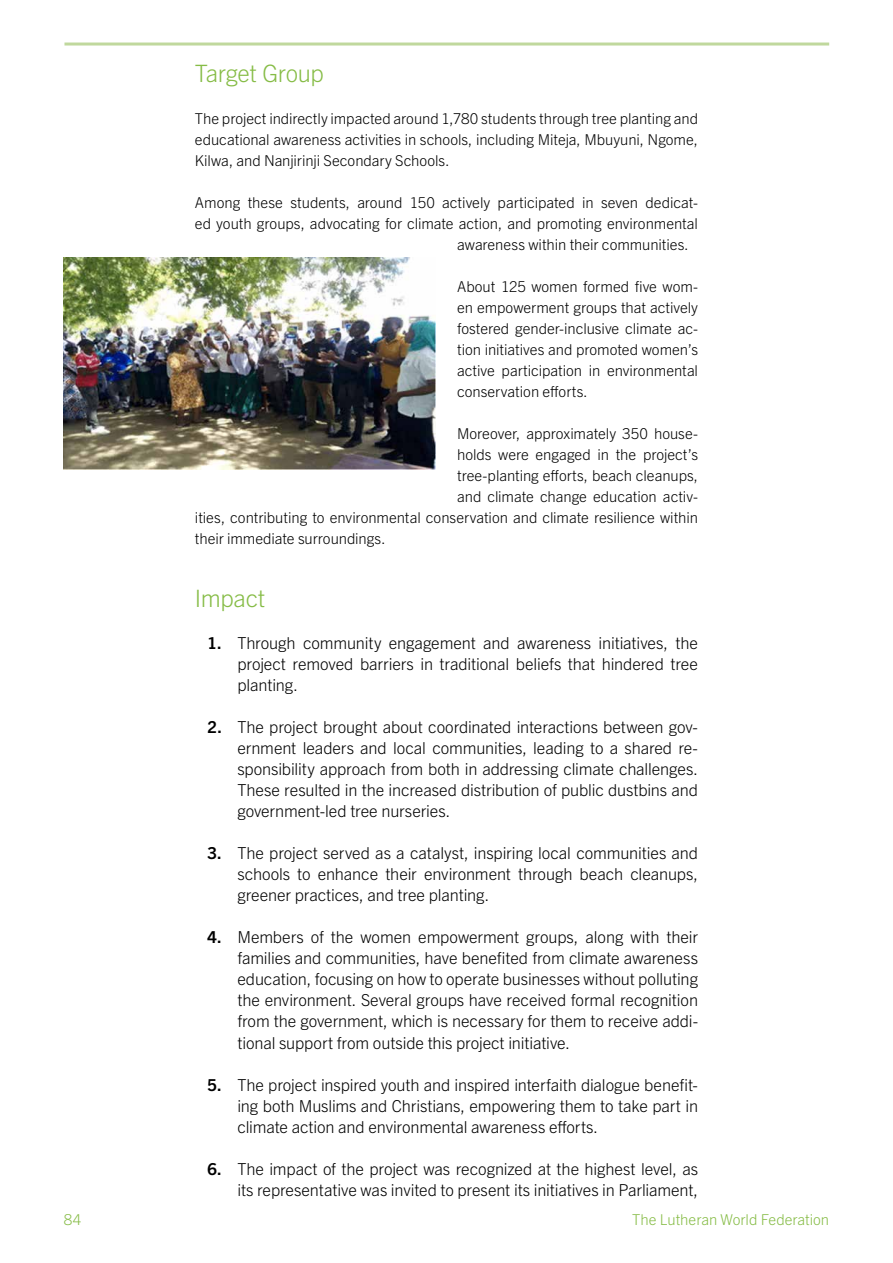
<style>
.page{position:relative;width:893px;height:1263px;background:#fff}
.page>*{position:absolute;margin:0;border:0;box-sizing:border-box;transform-origin:0 0}
.t1{font:300 24px "Trade Gothic Next LT Pro";letter-spacing:-.015em;color:#86bc46}
.t2{font:300 16.5px/21px "Trade Gothic Next LT Pro";letter-spacing:-.01em;color:#000;text-align:justify}
.t3{font:300 15px/21px "Trade Gothic Next LT Pro";letter-spacing:-.005em;color:#000;text-align:justify}
.t4{font:300 15px "Trade Gothic Next LT Pro";color:#86bc46}
.s1{font-weight:700}
</style>
<div class="page">
<hr style="left:64px;top:43px;width:765px;height:3px;background:#c0d89d">
<img style="left:64px;top:258px;width:372px;height:211px">
<h1 class="t1" style="left:195px;top:57px;width:131px">Target Group</h1>
<p class="t3" style="left:195px;top:107px;width:505px">The project indirectly impacted around 1,780 students through tree planting and educational awareness activities in schools, including Miteja, Mbuyuni, Ngome, Kilwa, and Nanjirinji Secondary Schools.</p>
<p class="t3" style="left:195px;top:191px;width:505px">Among these students, around 150 actively participated in seven dedicat-</p>
<p class="t3" style="left:195px;top:212px;width:505px">ed youth groups, advocating for climate action, and promoting environmental</p>
<p class="t3" style="left:457px;top:233px;width:233px">awareness within their communities.</p>
<p class="t3" style="left:457px;top:275px;width:242px">About 125 women formed five wom&shy;en empowerment groups that actively fostered gender-inclusive climate ac&shy;tion initiatives and promoted women’s active participation in environmental conservation efforts.</p>
<p class="t3" style="left:457px;top:422px;width:242px">Moreover, approximately 350 house-</p>
<p class="t3" style="left:457px;top:443px;width:242px">holds were engaged in the project’s</p>
<p class="t3" style="left:457px;top:464px;width:242px">tree-planting efforts, beach cleanups,</p>
<p class="t3" style="left:457px;top:485px;width:242px">and climate change education activ-</p>
<p class="t3" style="left:195px;top:506px;width:505px">ities, contributing to environmental conservation and climate resilience within</p>
<p class="t3" style="left:195px;top:527px;width:192px">their immediate surroundings.</p>
<h1 class="t1" style="left:195px;top:582px;width:72px">Impact</h1>
<p class="t2" style="left:237px;top:632px;width:462px;text-indent:-30px"><span class="s1">1.</span> Through community engagement and awareness initiatives, the project removed barriers in traditional beliefs that hindered tree planting.</p>
<p class="t2" style="left:237px;top:716px;width:462px;text-indent:-30px"><span class="s1">2.</span> The project brought about coordinated interactions between gov&shy;ernment leaders and local communities, leading to a shared re&shy;sponsibility approach from both in addressing climate challenges.<br>These resulted in the increased distribution of public dustbins and government-led tree nurseries.</p>
<p class="t2" style="left:237px;top:842px;width:462px;text-indent:-30px"><span class="s1">3.</span> The project served as a catalyst, inspiring local communities and schools to enhance their environment through beach cleanups, greener practices, and tree planting.</p>
<p class="t2" style="left:237px;top:926px;width:462px;text-indent:-30px"><span class="s1">4.</span> Members of the women empowerment groups, along with their families and communities, have benefited from climate awareness education, focusing on how to operate businesses without polluting the environment. Several groups have received formal recognition from the government, which is necessary for them to receive addi&shy;tional support from outside this project initiative.</p>
<p class="t2" style="left:237px;top:1073px;width:462px;text-indent:-30px"><span class="s1">5.</span> The project inspired youth and inspired interfaith dialogue benefit&shy;ing both Muslims and Christians, empowering them to take part in climate action and environmental awareness efforts.</p>
<p class="t2" style="left:208px;top:1157px;width:492px;text-align:right"><span class="s1">6.</span> The impact of the project was recognized at the highest level, as its representative was invited to present its initiatives in Parliament,</p>
<p class="t4" style="left:64px;top:1209px;width:19px">84</p>
<p class="t4" style="left:632px;top:1209px;width:198px">The Lutheran World Federation</p>
</div>
